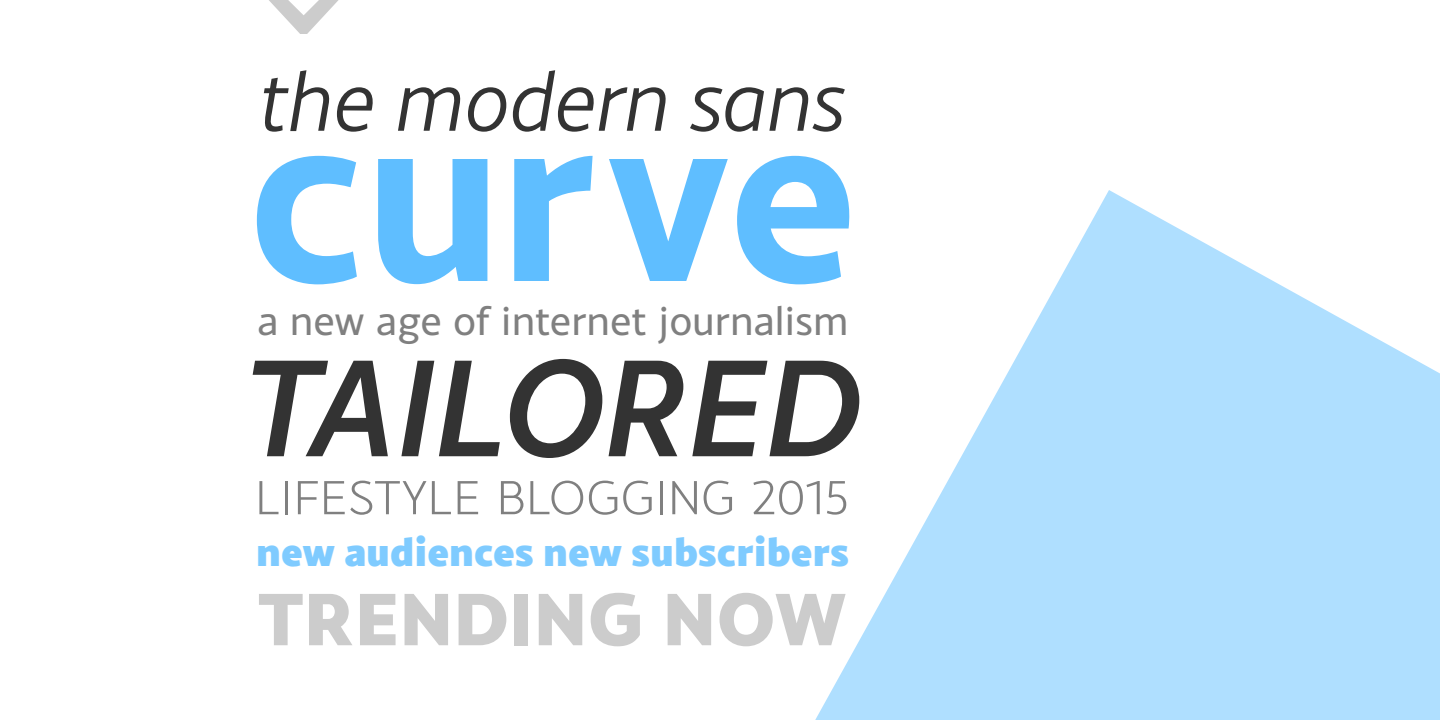
<style>
.page{position:relative;width:1440px;height:720px;background:#fff}
.page>*{position:absolute;margin:0;border:0;box-sizing:border-box;transform-origin:0 0}
.t1{font:700 244px "Monsal";letter-spacing:-.01em;color:#5fbeff}
.t2{font:italic 500 147px "Monsal";color:#333}
.t3{font:italic 85px "Monsal";color:#333}
.t4{font:800 79px "Monsal";color:#ccc}
.t5{font:300 51px "Monsal";color:#808080}
.t6{font:41px "Monsal";color:#808080}
.t7{font:800 40px "Monsal";color:#7fcbff}
</style>
<div class="page">
<svg style="left:269px;top:0;width:70px;height:34px"></svg>
<svg style="left:815px;top:190px;width:625px;height:530px;fill:#afdfff"></svg>
<h3 class="t3" style="left:260px;top:50px;width:587px">the modern sans</h3>
<h1 class="t1" style="left:248px;top:22px;width:612px">curve</h1>
<p class="t6" style="left:257px;top:294px;width:593px">a new age of internet journalism</p>
<h2 class="t2" style="left:242px;top:316px;width:622px">TAILORED</h2>
<p class="t5" style="left:255px;top:464px;width:596px">LIFESTYLE BLOGGING 2015</p>
<p class="t7" style="left:256px;top:521px;width:595px">new audiences new subscribers</p>
<h3 class="t4" style="left:257px;top:560px;width:592px">TRENDING NOW</h3>
</div>
